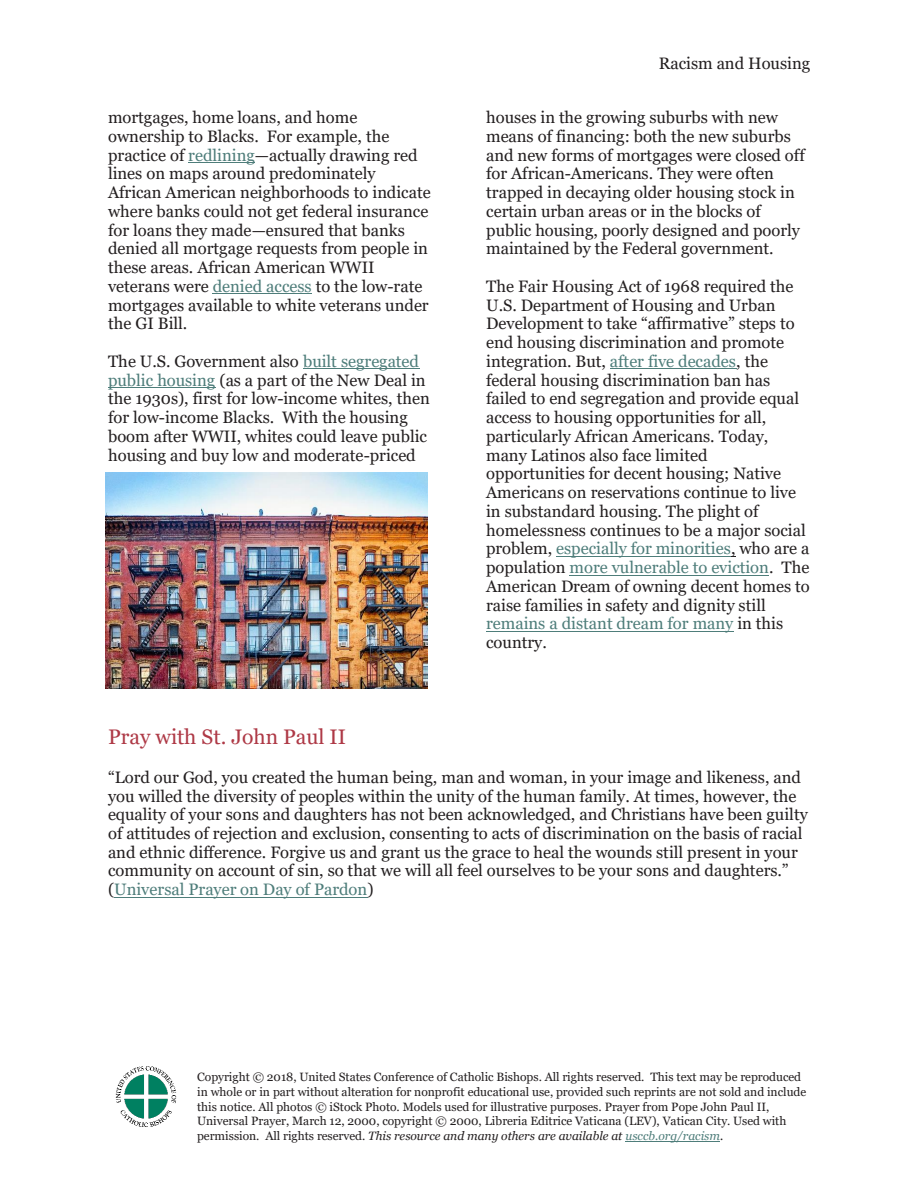
<style>
.page{position:relative;width:918px;height:1188px;background:#fff}
.page>*{position:absolute;margin:0;border:0;box-sizing:border-box;transform-origin:0 0}
.t1{font:21px "Georgia";color:#ae3946}
.t2{font:16.5px/18.8px "Georgia";color:#231f20}
.t3{font:12px/14.7px "Georgia";color:#231f20}
.s1{color:#4e7d7a}
.s2{font-style:italic}
.s3{font-style:italic;color:#4e7d7a}
</style>
<div class="page">
<hr style="left:625px;top:1141px;width:95px;height:1px;background:#4e7d7a">
<img style="left:115px;top:1066px;width:62px;height:61px">
<hr style="left:188px;top:162px;width:67px;height:1px;background:#4e7d7a">
<hr style="left:213px;top:293px;width:99px;height:1px;background:#4e7d7a">
<hr style="left:303px;top:368px;width:116px;height:1px;background:#4e7d7a">
<hr style="left:108px;top:387px;width:107px;height:1px;background:#4e7d7a">
<hr style="left:610px;top:368px;width:126px;height:1px;background:#4e7d7a">
<hr style="left:556px;top:556px;width:175px;height:1px;background:#4e7d7a">
<hr style="left:570px;top:575px;width:199px;height:1px;background:#4e7d7a">
<hr style="left:486px;top:631px;width:247px;height:1px;background:#4e7d7a">
<hr style="left:114px;top:897px;width:253px;height:1px;background:#4e7d7a">
<img style="left:105px;top:473px;width:323px;height:215px">
<p class="t2" style="left:108px;top:108px;width:324px">mortgages, home loans, and home ownership to Blacks. For example, the practice of <span class="s1">redlining</span>—actually drawing red lines on maps around predominately African American neighborhoods to indicate where banks could not get federal insurance for loans they made—ensured that banks denied all mortgage requests from people in these areas. African American WWII veterans were <span class="s1">denied access</span> to the low-rate mortgages available to white veterans under the GI Bill.</p>
<p class="t2" style="left:108px;top:352px;width:323px">The U.S. Government also <span class="s1">built segregated public housing</span> (as a part of the New Deal in the 1930s), first for low-income whites, then for low-income Blacks. With the housing boom after WWII, whites could leave public housing and buy low and moderate-priced</p>
<p class="t2" style="left:659px;top:54px;width:153px">Racism and Housing</p>
<p class="t2" style="left:486px;top:108px;width:320px">houses in the growing suburbs with new means of financing: both the new suburbs and new forms of mortgages were closed off for African-Americans. They were often trapped in decaying older housing stock in certain urban areas or in the blocks of public housing, poorly designed and poorly maintained by the Federal government.</p>
<p class="t2" style="left:486px;top:277px;width:325px">The Fair Housing Act of 1968 required the U.S. Department of Housing and Urban Development to take “affirmative” steps to end housing discrimination and promote integration. But, <span class="s1">after five decades</span>, the federal housing discrimination ban has failed to end segregation and provide equal access to housing opportunities for all, particularly African Americans. Today, many Latinos also face limited opportunities for decent housing; Native Americans on reservations continue to live in substandard housing. The plight of homelessness continues to be a major social problem, <span class="s1">especially for minorities</span>, who are a population <span class="s1">more vulnerable to eviction</span>. The American Dream of owning decent homes to raise families in safety and dignity still <span class="s1">remains a distant dream for many</span> in this country.</p>
<p class="t1" style="left:108px;top:724px;width:240px">Pray with St. John Paul II</p>
<p class="t2" style="left:108px;top:768px;width:701px">“Lord our God, you created the human being, man and woman, in your image and likeness, and you willed the diversity of peoples within the unity of the human family. At times, however, the equality of your sons and daughters has not been acknowledged, and Christians have been guilty of attitudes of rejection and exclusion, consenting to acts of discrimination on the basis of racial and ethnic difference. Forgive us and grant us the grace to heal the wounds still present in your community on account of sin, so that we will all feel ourselves to be your sons and daughters.” (<span class="s1">Universal Prayer on Day of Pardon</span>)</p>
<p class="t3" style="left:197px;top:1070px;width:611px">Copyright © 2018, United States Conference of Catholic Bishops. All rights reserved. This text may be reproduced in whole or in part without alteration for nonprofit educational use, provided such reprints are not sold and include this notice. All photos © iStock Photo. Models used for illustrative purposes. Prayer from Pope John Paul II, Universal Prayer, March 12, 2000, copyright © 2000, Libreria Editrice Vaticana (LEV), Vatican City. Used with permission. All rights reserved. <span class="s2">This resource and many others are available at</span> <span class="s3">usccb.org/racism</span><span class="s2">.</span></p>
</div>
